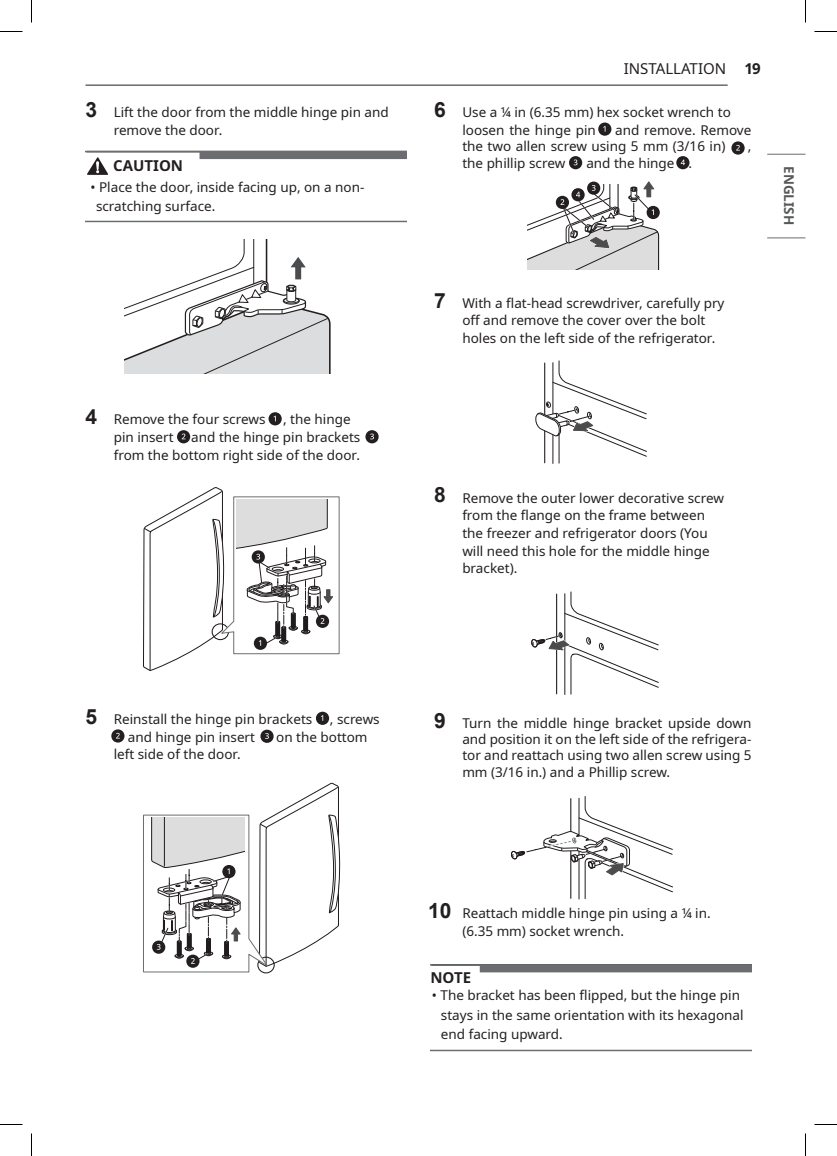
<style>
.page{position:relative;width:837px;height:1156px;background:#fff}
.page>*{position:absolute;margin:0;border:0;box-sizing:border-box;transform-origin:0 0}
.t1{font:700 21px "Arial";color:#231f20}
.t2{font:15px "Noto Sans";color:#231f20}
.t3{font:700 15px "Noto Sans";color:#231f20}
.t4{font:13.5px/16.2px "Noto Sans";color:#231f20}
.t5{font:700 13.5px "Noto Sans";color:#57585a}
.s1{font-weight:700}
</style>
<div class="page">
<hr style="left:85px;top:85px;width:643px;height:1px;background:#231f20">
<hr style="left:767px;top:237px;width:38px;height:1px;background:#6c6d70">
<hr style="left:767px;top:154px;width:38px;height:1px;background:#6c6d70">
<svg style="left:268px;top:412px;width:14px;height:13px"></svg>
<svg style="left:598px;top:123px;width:13px;height:13px"></svg>
<div style="left:203px;top:152px;width:204px;height:7px;background:#6c6d70"></div>
<hr style="left:85px;top:151px;width:322px;height:1px;background:#6c6d70">
<svg style="left:87px;top:157px;width:21px;height:18px"></svg>
<hr style="left:85px;top:221px;width:322px;height:1px;background:#6c6d70">
<svg style="left:316px;top:712px;width:13px;height:13px"></svg>
<svg style="left:177px;top:430px;width:13px;height:13px"></svg>
<svg style="left:731px;top:141px;width:14px;height:14px"></svg>
<svg style="left:111px;top:729px;width:13px;height:13px"></svg>
<svg style="left:365px;top:430px;width:14px;height:13px"></svg>
<svg style="left:569px;top:156px;width:13px;height:13px"></svg>
<svg style="left:143px;top:487px;width:197px;height:184px"></svg>
<svg style="left:260px;top:730px;width:14px;height:13px"></svg>
<svg style="left:143px;top:782px;width:197px;height:192px"></svg>
<svg style="left:676px;top:156px;width:13px;height:13px"></svg>
<svg style="left:527px;top:181px;width:133px;height:89px"></svg>
<hr style="left:430px;top:1050px;width:321px;height:1px;background:#6c6d70">
<div style="left:483px;top:965px;width:268px;height:7px;background:#6c6d70"></div>
<hr style="left:430px;top:964px;width:321px;height:1px;background:#6c6d70">
<svg style="left:124px;top:240px;width:207px;height:134px"></svg>
<svg style="left:511px;top:796px;width:162px;height:103px"></svg>
<svg style="left:535px;top:361px;width:112px;height:102px"></svg>
<svg style="left:531px;top:592px;width:127px;height:102px"></svg>
<svg style="left:0;top:31px;width:22px;height:1px"></svg>
<svg style="left:814px;top:31px;width:23px;height:1px"></svg>
<svg style="left:0;top:1124px;width:22px;height:1px"></svg>
<svg style="left:814px;top:1124px;width:23px;height:1px"></svg>
<svg style="left:31px;top:0;width:1px;height:22px"></svg>
<svg style="left:31px;top:1133px;width:1px;height:23px"></svg>
<svg style="left:805px;top:0;width:1px;height:22px"></svg>
<svg style="left:805px;top:1133px;width:1px;height:23px"></svg>
<p class="t2" style="left:624px;top:58px;width:139px">INSTALLATION <span class="s1">19</span></p>
<p class="t1" style="left:86px;top:95px;width:13px">3</p>
<p class="t1" style="left:434px;top:95px;width:13px">6</p>
<p class="t4" style="left:114px;top:105px;width:277px">Lift the door from the middle hinge pin and</p>
<p class="t4" style="left:114px;top:122px;width:110px">remove the door.</p>
<p class="t4" style="left:462px;top:105px;width:270px">Use a ¼ in (6.35 mm) hex socket wrench to</p>
<p class="t4" style="left:462px;top:122px;width:135px">loosen the hinge pin</p>
<p class="t4" style="left:462px;top:122px;width:291px;text-indent:153px">and remove. Remove the two allen screw using 5 mm (3/16 in)</p>
<p class="t4" style="left:748px;top:139px;width:5px">,</p>
<p class="t3" style="left:113px;top:155px;width:71px">CAUTION</p>
<p class="t4" style="left:91px;top:179px;width:275px">• Place the door, inside facing up, on a non-</p>
<p class="t4" style="left:96px;top:198px;width:121px">scratching surface.</p>
<p class="t4" style="left:462px;top:155px;width:104px">the phillip screw</p>
<p class="t4" style="left:586px;top:155px;width:107px">and the hinge .</p>
<p class="t5" style="left:798px;top:166px;width:60px;rotate:90deg">ENGLISH</p>
<p class="t1" style="left:86px;top:402px;width:13px">4</p>
<p class="t4" style="left:114px;top:412px;width:153px">Remove the four screws</p>
<p class="t4" style="left:283px;top:412px;width:69px">, the hinge</p>
<p class="t4" style="left:114px;top:429px;width:61px">pin insert</p>
<p class="t4" style="left:191px;top:429px;width:171px">and the hinge pin brackets</p>
<p class="t4" style="left:114px;top:447px;width:248px">from the bottom right side of the door.</p>
<p class="t1" style="left:434px;top:286px;width:13px">7</p>
<p class="t4" style="left:462px;top:295px;width:264px">With a flat-head screwdriver, carefully pry</p>
<p class="t4" style="left:462px;top:313px;width:245px">off and remove the cover over the bolt</p>
<p class="t4" style="left:462px;top:330px;width:254px">holes on the left side of the refrigerator.</p>
<p class="t1" style="left:434px;top:480px;width:13px">8</p>
<p class="t4" style="left:462px;top:490px;width:263px">Remove the outer lower decorative screw</p>
<p class="t4" style="left:462px;top:507px;width:244px">from the flange on the frame between</p>
<p class="t4" style="left:462px;top:525px;width:247px">the freezer and refrigerator doors (You</p>
<p class="t4" style="left:462px;top:543px;width:249px">will need this hole for the middle hinge</p>
<p class="t4" style="left:462px;top:561px;width:57px">bracket).</p>
<p class="t1" style="left:86px;top:701px;width:13px">5</p>
<p class="t4" style="left:114px;top:711px;width:200px">Reinstall the hinge pin brackets</p>
<p class="t4" style="left:330px;top:711px;width:51px">, screws</p>
<p class="t4" style="left:128px;top:729px;width:129px">and hinge pin insert</p>
<p class="t4" style="left:276px;top:729px;width:93px">on the bottom</p>
<p class="t4" style="left:114px;top:746px;width:129px">left side of the door.</p>
<p class="t1" style="left:434px;top:706px;width:13px">9</p>
<p class="t4" style="left:462px;top:715px;width:291px;text-align:justify">Turn the middle hinge bracket upside down and position it on the left side of the refrigera&shy;tor and reattach using two allen screw using 5 mm (3/16 in.) and a Phillip screw.</p>
<p class="t1" style="left:428px;top:896px;width:25px">10</p>
<p class="t4" style="left:462px;top:905px;width:250px">Reattach middle hinge pin using a ¼ in.</p>
<p class="t4" style="left:462px;top:923px;width:163px">(6.35 mm) socket wrench.</p>
<p class="t3" style="left:430px;top:967px;width:42px">NOTE</p>
<p class="t4" style="left:432px;top:988px;width:310px">• The bracket has been flipped, but the hinge pin</p>
<p class="t4" style="left:441px;top:1007px;width:304px">stays in the same orientation with its hexagonal</p>
<p class="t4" style="left:441px;top:1027px;width:123px">end facing upward.</p>
</div>
